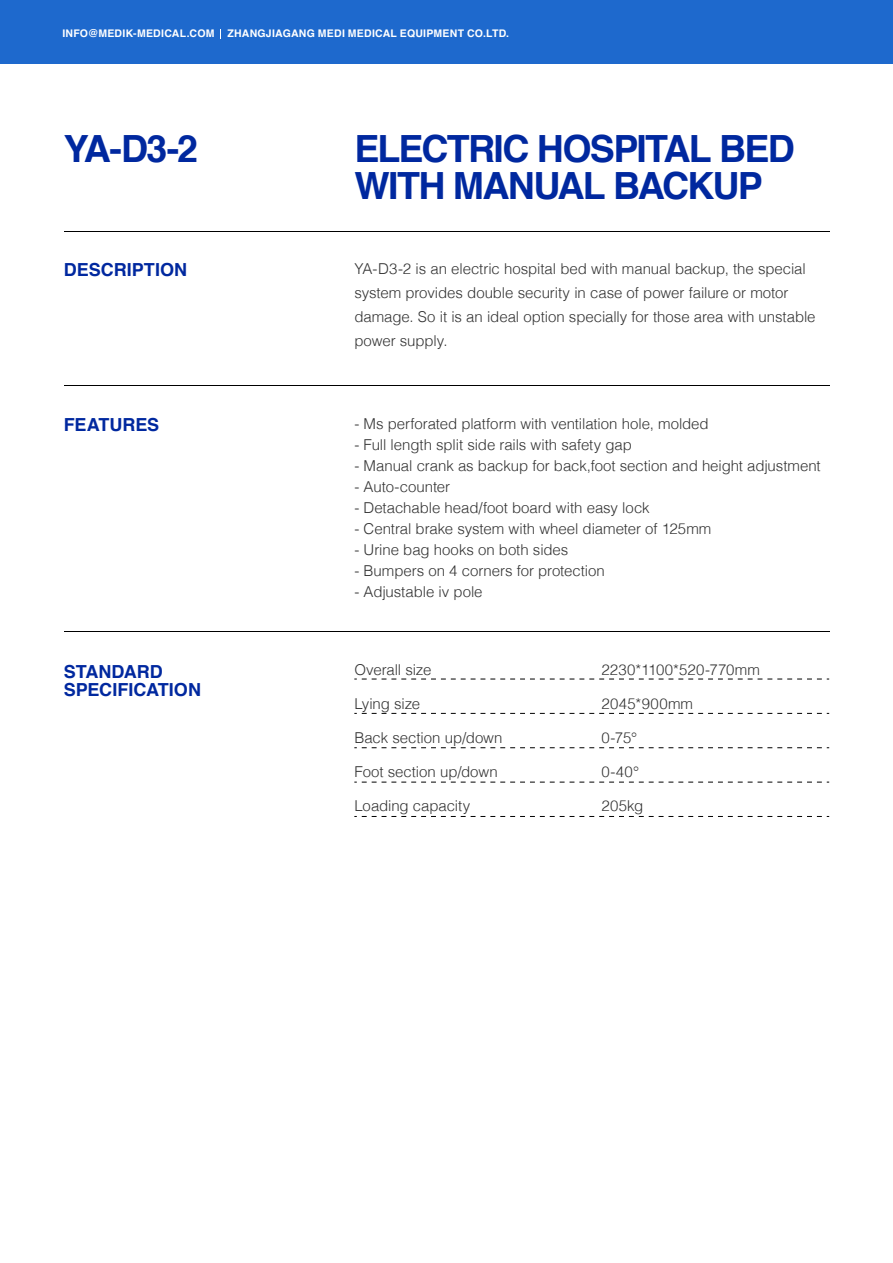
<style>
.page{position:relative;width:893px;height:1263px;background:#fff}
.page>*{position:absolute;margin:0;border:0;box-sizing:border-box;transform-origin:0 0}
.t1{font:700 37.5px/37.5px "Helvetica";letter-spacing:-.045em;color:#00289f}
.t2{font:700 18px/18px "Helvetica";color:#00289f}
.t3{font:300 15px/24px "Helvetica";letter-spacing:-.005em;color:#333}
.t4{font:300 15px "Helvetica";letter-spacing:.025em;color:#333}
.t5{font:700 10.5px "Helvetica";letter-spacing:.025em;color:#fff}
</style>
<div class="page">
<div style="left:0;top:0;width:893px;height:64px;background:#1e69cd"></div>
<hr style="left:64px;top:231px;width:765px;height:1px;background:#000">
<hr style="left:64px;top:631px;width:765px;height:1px;background:#000">
<hr style="left:64px;top:386px;width:765px;height:1px;background:#000">
<svg style="left:354px;top:679px;width:475px;height:1px"></svg>
<svg style="left:354px;top:747px;width:475px;height:1px"></svg>
<svg style="left:354px;top:713px;width:475px;height:1px"></svg>
<svg style="left:354px;top:782px;width:475px;height:1px"></svg>
<svg style="left:354px;top:816px;width:475px;height:1px"></svg>
<p class="t5" style="left:62px;top:25px;width:448px">INFO@MEDIK-MEDICAL.COM ZHANGJIAGANG MEDI MEDICAL EQUIPMENT CO.LTD.</p>
<h1 class="t1" style="left:64px;top:130px;width:136px">YA-D3-2</h1>
<h1 class="t1" style="left:354px;top:130px;width:442px">ELECTRIC HOSPITAL BED<br>WITH MANUAL BACKUP</h1>
<p class="t2" style="left:64px;top:261px;width:125px">DESCRIPTION</p>
<p class="t3" style="left:354px;top:256px;width:463px">YA-D3-2 is an electric hospital bed with manual backup, the special system provides double security in case of power failure or motor damage. So it is an ideal option specially for those area with unstable power supply.</p>
<p class="t2" style="left:64px;top:416px;width:97px">FEATURES</p>
<p class="t3" style="left:354px;top:411px;width:356px">- Ms perforated platform with ventilation hole, molded</p>
<p class="t3" style="left:354px;top:432px;width:279px">- Full length split side rails with safety gap</p>
<p class="t3" style="left:354px;top:453px;width:468px">- Manual crank as backup for back,foot section and height adjustment</p>
<p class="t3" style="left:354px;top:474px;width:97px">- Auto-counter</p>
<p class="t3" style="left:354px;top:495px;width:297px">- Detachable head/foot board with easy lock</p>
<p class="t3" style="left:354px;top:516px;width:359px">- Central brake system with wheel diameter of 125mm</p>
<p class="t3" style="left:354px;top:537px;width:216px">- Urine bag hooks on both sides</p>
<p class="t3" style="left:354px;top:558px;width:252px">- Bumpers on 4 corners for protection</p>
<p class="t3" style="left:354px;top:579px;width:130px">- Adjustable iv pole</p>
<p class="t2" style="left:64px;top:663px;width:139px">STANDARD<br>SPECIFICATION</p>
<p class="t3" style="left:354px;top:657px;width:79px">Overall size</p>
<p class="t3" style="left:354px;top:691px;width:67px">Lying size</p>
<p class="t3" style="left:354px;top:725px;width:150px">Back section up/down</p>
<p class="t3" style="left:354px;top:759px;width:145px">Foot section up/down</p>
<p class="t3" style="left:354px;top:793px;width:117px">Loading capacity</p>
<p class="t3" style="left:601px;top:657px;width:160px">2230*1100*520-770mm</p>
<p class="t4" style="left:601px;top:692px;width:93px">2045*900mm</p>
<p class="t3" style="left:601px;top:725px;width:37px">0-75°</p>
<p class="t3" style="left:601px;top:759px;width:39px">0-40°</p>
<p class="t3" style="left:601px;top:793px;width:43px">205kg</p>
</div>
